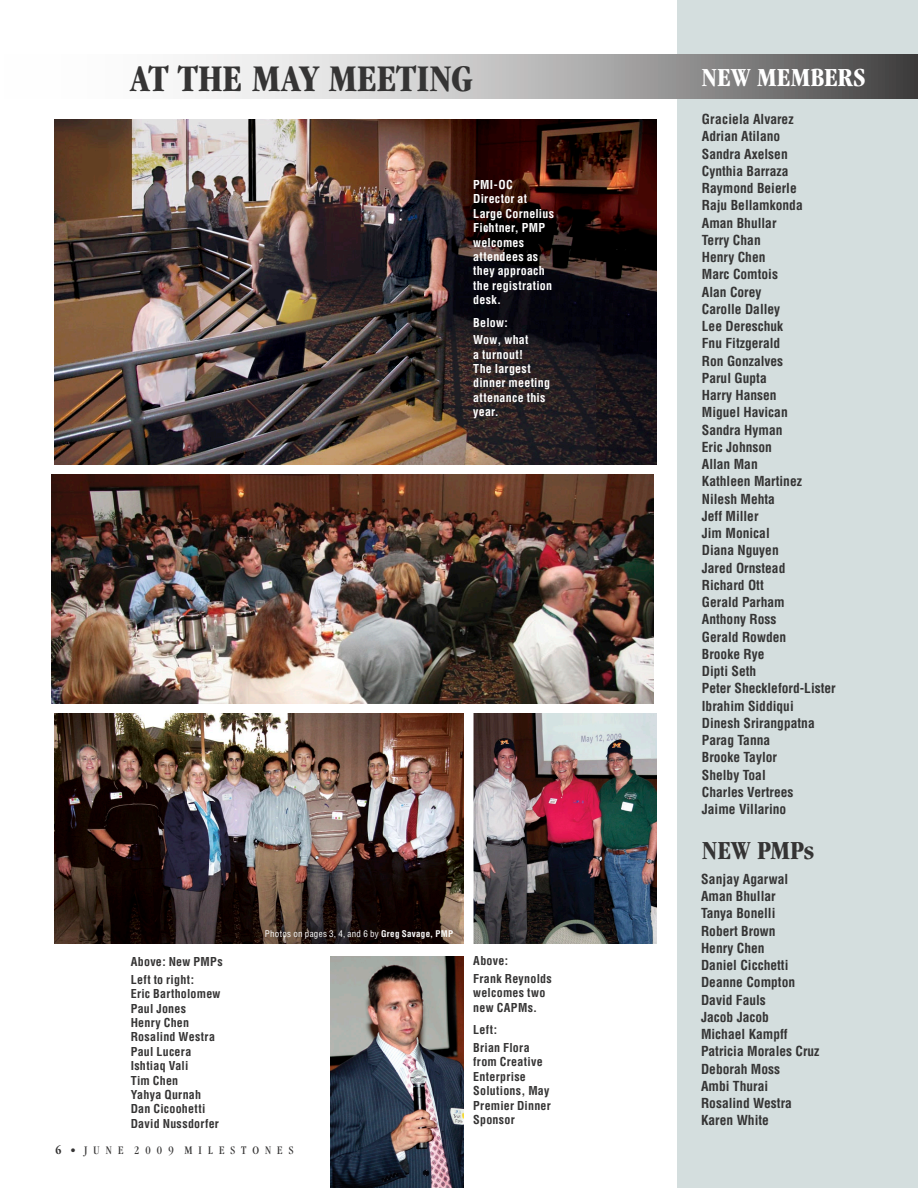
<style>
.page{position:relative;width:918px;height:1188px;background:#fff}
.page>*{position:absolute;margin:0;border:0;box-sizing:border-box;transform-origin:0 0}
.t1{font:700 condensed 39px "Garamond";letter-spacing:.005em;color:#353434}
.t2{font:700 condensed 27px "Garamond";letter-spacing:.01em;color:#fff}
.t3{font:700 condensed 27px "Garamond";letter-spacing:.005em;color:#353434}
.t4{font:700 condensed 13.5px/17.2px "Helvetica";color:#353434}
.t5{font:700 condensed 12px/14.4px "Helvetica";letter-spacing:.02em;color:#353434}
.t6{font:700 condensed 12px/14.4px "Helvetica";letter-spacing:.02em;color:#fff}
.t7{font:condensed 12px "Garamond";letter-spacing:.515em;color:#353434}
.t8{font:condensed 9px "Helvetica";letter-spacing:.03em;color:#fff}
.s1{font-weight:700}
</style>
<div class="page">
<div style="left:677px;top:0;width:241px;height:1188px;background:#d4dede"></div>
<svg style="left:195px;top:54px;width:723px;height:44px;background:#ababab"></svg>
<img style="left:55px;top:120px;width:602px;height:344px">
<img style="left:51px;top:474px;width:603px;height:229px">
<img style="left:54px;top:713px;width:409px;height:231px">
<img style="left:474px;top:713px;width:183px;height:231px">
<img style="left:330px;top:956px;width:133px;height:232px">
<h1 class="t1" style="left:130px;top:56px;width:344px">AT THE MAY MEETING</h1>
<h2 class="t2" style="left:702px;top:63px;width:165px">NEW MEMBERS</h2>
<p class="t6" style="left:473px;top:177px;width:82px">PMI-OC<br>Director at<br>Large Cornelius<br>Fichtner, PMP welcomes attendees as they approach the registration desk.</p>
<p class="t6" style="left:473px;top:313px;width:57px;line-height:17.7px">Below:<br>Wow, what</p>
<p class="t6" style="left:473px;top:347px;width:78px">a turnout!<br>The largest dinner meeting attenance this year.</p>
<p class="t5" style="left:131px;top:953px;width:93px;line-height:17.7px">Above: New PMPs<br>Left to right:</p>
<p class="t5" style="left:131px;top:987px;width:91px">Eric Bartholomew<br>Paul Jones<br>Henry Chen<br>Rosalind Westra<br>Paul Lucera<br>Ishtiaq Vali<br>Tim Chen<br>Yahya Qurnah<br>Dan Cicoohetti<br>David Nussdorfer</p>
<p class="t8" style="left:265px;top:928px;width:190px">Photos on pages 3, 4, and 6 by <span class="s1">Greg Savage, PMP</span></p>
<p class="t7" style="left:55px;top:1144px;width:240px"><span class="s1">6</span> • JUNE 2009 MILESTONES</p>
<p class="t5" style="left:473px;top:952px;width:80px;line-height:17.7px">Above:<br>Frank Reynolds</p>
<p class="t5" style="left:473px;top:986px;width:74px">welcomes two new CAPMs.</p>
<p class="t5" style="left:473px;top:1021px;width:58px;line-height:17.7px">Left:<br>Brian Flora</p>
<p class="t5" style="left:473px;top:1055px;width:79px">from Creative<br>Enterprise<br>Solutions, May<br>Premier Dinner<br>Sponsor</p>
<p class="t4" style="left:702px;top:111px;width:135px">Graciela Alvarez<br>Adrian Atilano<br>Sandra Axelsen<br>Cynthia Barraza<br>Raymond Beierle<br>Raju Bellamkonda<br>Aman Bhullar<br>Terry Chan<br>Henry Chen<br>Marc Comtois<br>Alan Corey<br>Carolle Dalley<br>Lee Dereschuk<br>Fnu Fitzgerald<br>Ron Gonzalves<br>Parul Gupta<br>Harry Hansen<br>Miguel Havican<br>Sandra Hyman<br>Eric Johnson<br>Allan Man<br>Kathleen Martinez<br>Nilesh Mehta<br>Jeff Miller<br>Jim Monical<br>Diana Nguyen<br>Jared Ornstead<br>Richard Ott<br>Gerald Parham<br>Anthony Ross<br>Gerald Rowden<br>Brooke Rye<br>Dipti Seth<br>Peter Sheckleford-Lister<br>Ibrahim Siddiqui<br>Dinesh Srirangpatna<br>Parag Tanna<br>Brooke Taylor<br>Shelby Toal<br>Charles Vertrees<br>Jaime Villarino</p>
<h2 class="t3" style="left:702px;top:835px;width:114px">NEW PMPs</h2>
<p class="t4" style="left:701px;top:870px;width:120px">Sanjay Agarwal<br>Aman Bhullar<br>Tanya Bonelli<br>Robert Brown<br>Henry Chen<br>Daniel Cicchetti<br>Deanne Compton<br>David Fauls<br>Jacob Jacob<br>Michael Kampff<br>Patricia Morales Cruz<br>Deborah Moss<br>Ambi Thurai<br>Rosalind Westra<br>Karen White</p>
</div>
